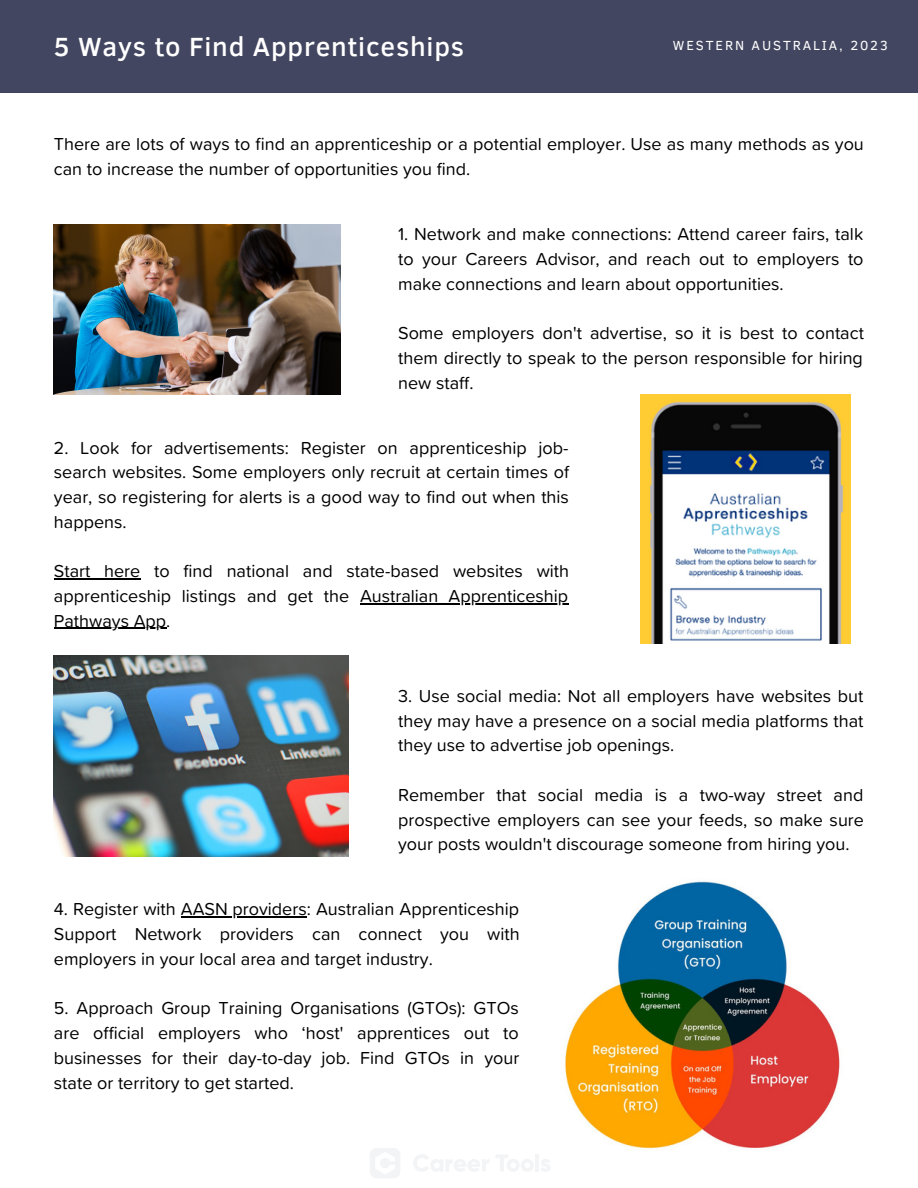
<style>
.page{position:relative;width:918px;height:1188px;background:#fff}
.page>*{position:absolute;margin:0;border:0;box-sizing:border-box;transform-origin:0 0}
.t1{font:500 27px "Clear Sans";letter-spacing:.03em;color:#fff}
.t2{font:18px/24.8px "Proxima Soft";color:#000;text-align:justify}
.t3{font:13.5px "Clear Sans";letter-spacing:.14em;color:#fff}
</style>
<div class="page">
<div style="left:1px;top:0;width:917px;height:92px;background:#434660"></div>
<svg style="left:413px;top:1154px;width:76px;height:17px"></svg>
<svg style="left:496px;top:1155px;width:38px;height:16px"></svg>
<hr style="left:535px;top:1154px;width:4px;height:17px;background:#f3f4f6">
<svg style="left:541px;top:1159px;width:9px;height:12px"></svg>
<svg style="left:370px;top:1148px;width:30px;height:30px"></svg>
<img style="left:54px;top:225px;width:287px;height:170px">
<img style="left:641px;top:395px;width:209px;height:248px">
<img style="left:54px;top:655px;width:295px;height:201px">
<img style="left:565px;top:881px;width:275px;height:268px">
<hr style="left:54px;top:578px;width:50px;height:2px;background:#000">
<hr style="left:104px;top:578px;width:36px;height:2px;background:#000">
<hr style="left:360px;top:603px;width:208px;height:1px;background:#000">
<hr style="left:54px;top:628px;width:112px;height:1px;background:#000">
<hr style="left:181px;top:916px;width:126px;height:2px;background:#000">
<h1 class="t1" style="left:54px;top:27px;width:412px">5 Ways to Find Apprenticeships</h1>
<p class="t3" style="left:673px;top:36px;width:216px">WESTERN AUSTRALIA, 2023</p>
<p class="t2" style="left:54px;top:133px;width:811px">There are lots of ways to find an apprenticeship or a potential employer. Use as many methods as you can to increase the number of opportunities you find.</p>
<p class="t2" style="left:398px;top:222px;width:467px">1. Network and make connections: Attend career fairs, talk to your Careers Advisor, and reach out to employers to make connections and learn about opportunities.</p>
<p class="t2" style="left:398px;top:321px;width:467px">Some employers don't advertise, so it is best to contact them directly to speak to the person responsible for hiring new staff.</p>
<p class="t2" style="left:54px;top:436px;width:517px">2. Look for advertisements: Register on apprenticeship job&shy;search websites. Some employers only recruit at certain times of year, so registering for alerts is a good way to find out when this happens.</p>
<p class="t2" style="left:54px;top:560px;width:517px">Start here to find national and state-based websites with apprenticeship listings and get the Australian Apprenticeship Pathways App.</p>
<p class="t2" style="left:398px;top:684px;width:467px">3. Use social media: Not all employers have websites but they may have a presence on a social media platforms that they use to advertise job openings.</p>
<p class="t2" style="left:398px;top:783px;width:467px">Remember that social media is a two-way street and prospective employers can see your feeds, so make sure your posts wouldn't discourage someone from hiring you.</p>
<p class="t2" style="left:54px;top:898px;width:467px">4. Register with AASN providers: Australian Apprenticeship Support Network providers can connect you with employers in your local area and target industry.</p>
<p class="t2" style="left:54px;top:997px;width:467px">5. Approach Group Training Organisations (GTOs): GTOs are official employers who ‘host' apprentices out to businesses for their day-to-day job. Find GTOs in your state or territory to get started.</p>
</div>
